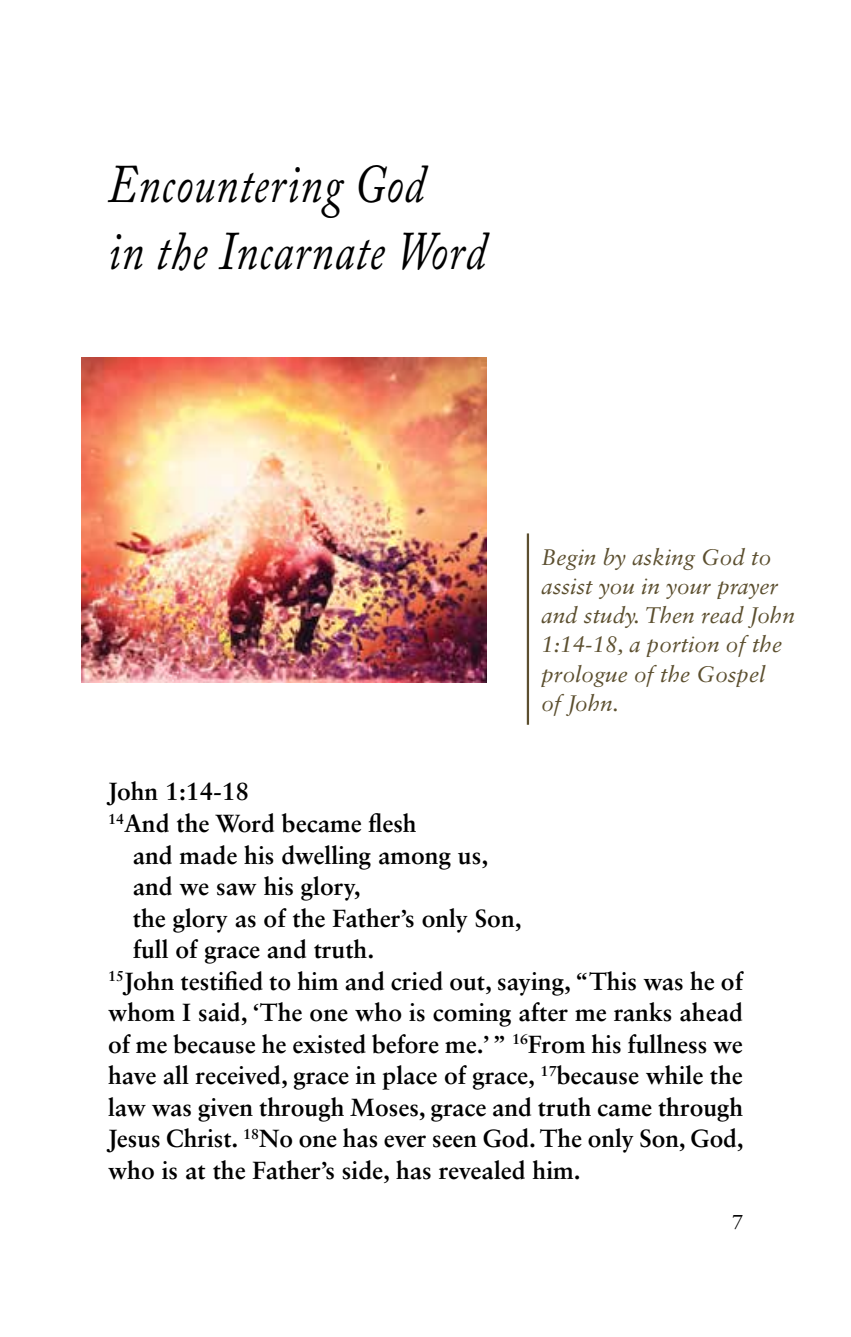
<style>
.page{position:relative;width:851px;height:1337px;background:#fff}
.page>*{position:absolute;margin:0;border:0;box-sizing:border-box;transform-origin:0 0}
.t1{font:italic 54px/67.5px "Adobe Caslon Pro";letter-spacing:.025em;color:#000;scale:.8 1}
.t2{font:700 24.75px "Sabon LT Std";color:#000}
.t3{font:italic 22.5px/29.2px "Sabon LT Std";color:#5c4f2f}
.t4{font:20.25px "Sabon LT Std";color:#000}
</style>
<div class="page">
<hr style="left:526px;top:533px;width:3px;height:191px;background:#5c4f2f">
<img style="left:81px;top:358px;width:405px;height:324px">
<h1 class="t1" style="left:108px;top:149px;width:474px">Encountering God<br>in the Incarnate Word</h1>
<p class="t3" style="left:541px;top:542px;width:255px">Begin by asking God to assist you in your prayer and study. Then read John<br>1:14-18, a portion of the prologue of the Gospel<br>of John.</p>
<p class="t2" style="left:108px;top:776px;width:143px">John 1:14-18</p>
<p class="t2" style="left:108px;top:808px;width:310px"><sup>14</sup>And the Word became flesh</p>
<p class="t2" style="left:133px;top:839px;width:357px">and made his dwelling among us,</p>
<p class="t2" style="left:133px;top:871px;width:229px">and we saw his glory,</p>
<p class="t2" style="left:133px;top:902px;width:390px">the glory as of the Father’s only Son,</p>
<p class="t2" style="left:133px;top:934px;width:243px">full of grace and truth.</p>
<p class="t2" style="left:108px;top:965px;width:636px"><sup>15</sup>John testified to him and cried out, saying, “This was he of</p>
<p class="t2" style="left:108px;top:997px;width:636px">whom I said, ‘The one who is coming after me ranks ahead</p>
<p class="t2" style="left:108px;top:1028px;width:636px">of me because he existed before me.’” <sup>16</sup>From his fullness we</p>
<p class="t2" style="left:108px;top:1060px;width:636px">have all received, grace in place of grace, <sup>17</sup>because while the</p>
<p class="t2" style="left:108px;top:1091px;width:636px">law was given through Moses, grace and truth came through</p>
<p class="t2" style="left:108px;top:1123px;width:637px">Jesus Christ. <sup>18</sup>No one has ever seen God. The only Son, God,</p>
<p class="t2" style="left:108px;top:1154px;width:474px">who is at the Father’s side, has revealed him.</p>
<p class="t4" style="left:731px;top:1209px;width:13px">7</p>
</div>
